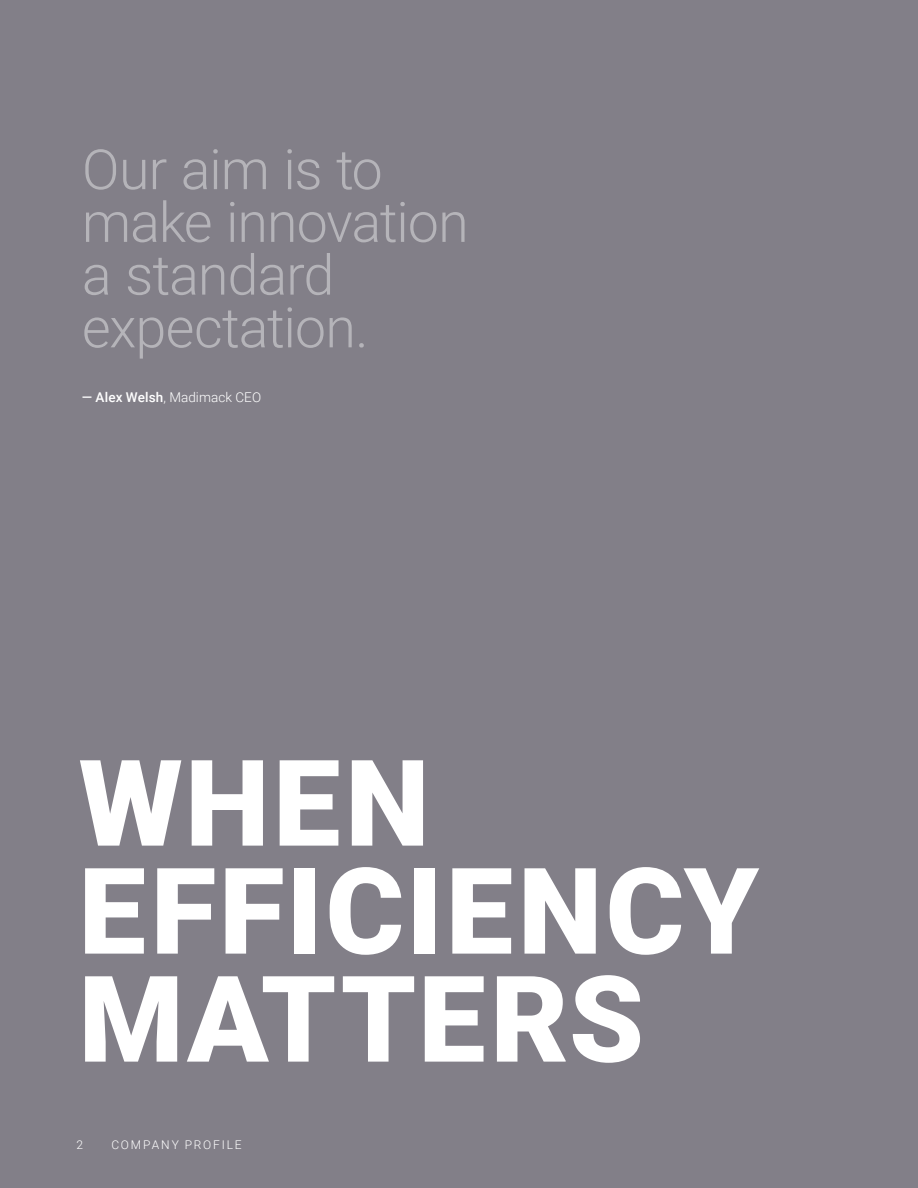
<style>
.page{position:relative;width:918px;height:1188px;background:#827f88}
.page>*{position:absolute;margin:0;border:0;box-sizing:border-box;transform-origin:0 0}
.t1{font:900 120px/108px "Roboto";letter-spacing:.025em;color:#fff}
.Intro{font:300 55.5px/52.8px "Roboto";letter-spacing:-.02em;color:#b5b4b9}
.Body{font:300 13.5px "Roboto";letter-spacing:.005em;color:#fff}
.t2{font:300 12px "Roboto";letter-spacing:.15em;color:#fff}
.s1{font-weight:500}
</style>
<div class="page">
<p class="Intro" style="left:82px;top:141px;width:388px">Our aim is to make innovation a standard expectation.</p>
<p class="Body" style="left:82px;top:388px;width:181px"><span class="s1">— Alex Welsh</span>, Madimack CEO</p>
<p class="t1" style="left:79px;top:745px;width:682px">WHEN<br>EFFICIENCY<br>MATTERS</p>
<p class="t2" style="left:77px;top:1137px;width:8px">2</p>
<p class="t2" style="left:111px;top:1137px;width:132px">COMPANY PROFILE</p>
</div>
